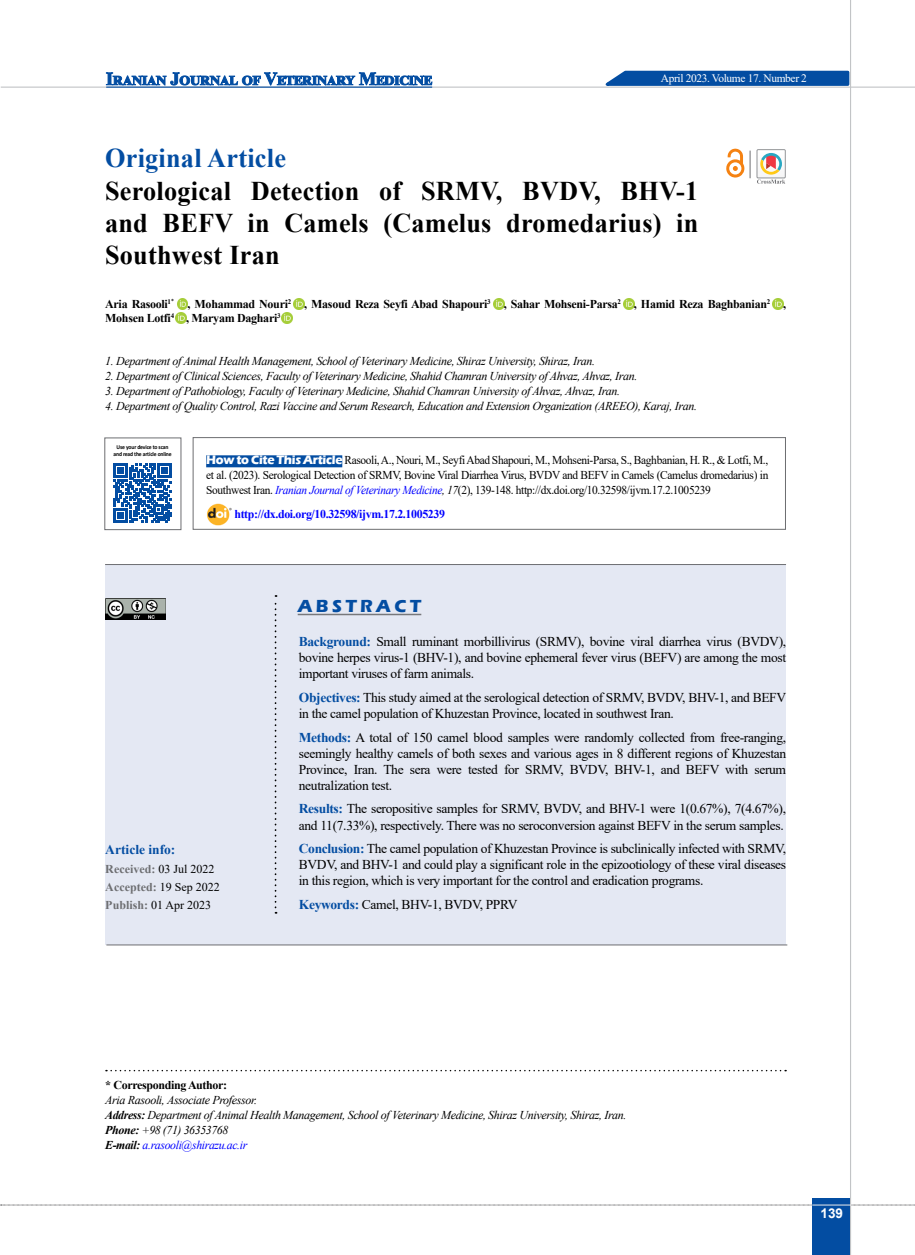
<style>
.page{position:relative;width:915px;height:1255px;background:#fff}
.page>*{position:absolute;margin:0;border:0;box-sizing:border-box;transform-origin:0 0}
.t1{font:700 27px/32.4px "Times New Roman";letter-spacing:.01em;color:#000;text-align:justify}
.t2{font:700 27px "Times New Roman";letter-spacing:.01em;color:#034da2}
.t3{font:700 18px "Eras ITC";color:#034da2}
.t4{font:13.5px/16px "Times New Roman";letter-spacing:-.025em;color:#000;text-align:justify}
.t5{font:700 13.5px "Times New Roman";color:#034da2}
.t6{font:700 13.5px "Arial";color:#fff}
.t7{font:italic 12px/15px "Times New Roman";letter-spacing:-.03em;color:#000}
.t8{font:12px/15px "Times New Roman";letter-spacing:-.03em;color:#000;text-align:justify;scale:.95 1}
.t9{font:700 12px/14.4px "Times New Roman";letter-spacing:-.025em;color:#000}
.t10{font:12px/18.3px "Times New Roman";color:#000}
.t11{font:700 12px "Times New Roman";letter-spacing:-.03em;color:#00f}
.t12{font:11.4px "Times New Roman";letter-spacing:-.03em;color:#fff}
.t13{font:700 6px/7.5px "Calibri";letter-spacing:-.025em;color:#000;text-align:center;scale:.94 1}
.s1{font-family:"Eras ITC";font-weight:700;font-size:12.75px;color:#fff}
.s2{font-style:italic;color:#00f}
.s3{font-style:italic}
.s4{font-weight:700;color:#6d6e71}
.s5{font-weight:700;color:#034da2}
.s6{font-weight:700}
.s7{color:#00f}
</style>
<div class="page">
<svg style="left:1px;top:1204px;width:914px;height:1px"></svg>
<div style="left:812px;top:1198px;width:38px;height:56px;background:#034da2"></div>
<hr style="left:849px;top:0;width:1px;height:1254px;background:#c2c4c6">
<hr style="left:1px;top:87px;width:913px;height:1px;background:#c2c4c6">
<hr style="left:812px;top:1204px;width:38px;height:1px;background:#ebebec">
<svg style="left:597px;top:69px;width:253px;height:18px;background:#3772b4"></svg>
<svg style="left:106px;top:72px;width:326px;height:14px"></svg>
<hr style="left:106px;top:87px;width:326px;height:1px;background:#034da2">
<div style="left:105px;top:564px;width:680px;height:380px;background:#e4e8f3"></div>
<svg style="left:493px;top:298px;width:11px;height:11px"></svg>
<svg style="left:623px;top:298px;width:11px;height:11px"></svg>
<svg style="left:772px;top:298px;width:11px;height:11px"></svg>
<svg style="left:175px;top:298px;width:13px;height:26px"></svg>
<svg style="left:282px;top:298px;width:22px;height:26px"></svg>
<svg style="left:106px;top:1069px;width:679px;height:2px"></svg>
<svg style="left:274px;top:595px;width:2px;height:318px"></svg>
<hr style="left:297px;top:613px;width:124px;height:2px;background:#77787b">
<div style="left:193px;top:437px;width:592px;height:92px;border:1px solid #6d6e71"></div>
<div style="left:206px;top:455px;width:136px;height:12px;background:#034da2"></div>
<img style="left:207px;top:503px;width:25px;height:22px">
<div style="left:104px;top:437px;width:77px;height:93px;border:1px solid #6d6e71"></div>
<svg style="left:113px;top:464px;width:59px;height:58px"></svg>
<hr style="left:105px;top:564px;width:680px;height:1px;background:#6d6e71">
<hr style="left:106px;top:944px;width:681px;height:1px;background:#6d6e71">
<svg style="left:726px;top:149px;width:24px;height:29px"></svg>
<div style="left:756px;top:149px;width:29px;height:29px;border:1px solid #939598"></div>
<svg style="left:756px;top:150px;width:29px;height:34px"></svg>
<img style="left:105px;top:599px;width:60px;height:21px">
<p class="t12" style="left:660px;top:70px;width:148px">April 2023. Volume 17. Number 2</p>
<h1 class="t2" style="left:105px;top:139px;width:182px">Original Article</h1>
<h1 class="t1" style="left:105px;top:173px;width:594px">Serological Detection of SRMV, BVDV, BHV-1 and BEFV in Camels (Camelus dromedarius) in Southwest Iran</h1>
<p class="t9" style="left:105px;top:296px;width:682px">Aria Rasooli<sup>1٭</sup> , Mohammad Nouri<sup>2</sup> , Masoud Reza Seyfi Abad Shapouri<sup>3</sup> , Sahar Mohseni-Parsa<sup>2</sup> , Hamid Reza Baghbanian<sup>2</sup> ,<br>Mohsen Lotfi<sup>4</sup> , Maryam Daghari<sup>3</sup></p>
<p class="t7" style="left:105px;top:353px;width:491px">1. Department of Animal Health Management, School of Veterinary Medicine, Shiraz University, Shiraz, Iran.</p>
<p class="t7" style="left:105px;top:368px;width:533px">2. Department of Clinical Sciences, Faculty of Veterinary Medicine, Shahid Chamran University of Ahvaz, Ahvaz, Iran.</p>
<p class="t7" style="left:105px;top:383px;width:516px">3. Department of Pathobiology, Faculty of Veterinary Medicine, Shahid Chamran University of Ahvaz, Ahvaz, Iran.</p>
<p class="t7" style="left:105px;top:398px;width:593px">4. Department of Quality Control, Razi Vaccine and Serum Research, Education and Extension Organization (AREEO), Karaj, Iran.</p>
<p class="t13" style="left:113px;top:443px;width:63px">Use your device to scan and read the article online</p>
<p class="t8" style="left:206px;top:452px;width:593px"><span class="s1">How to Cite This Article</span> Rasooli, A., Nouri, M., Seyfi Abad Shapouri, M., Mohseni-Parsa, S., Baghbanian, H. R., &amp; Lotfi, M., et al. (2023). Serological Detection of SRMV, Bovine Viral Diarrhea Virus, BVDV and BEFV in Camels (Camelus dromedarius) in Southwest Iran. <span class="s2">Iranian Journal of Veterinary Medicine</span><span class="s3">, 17</span>(2), 139-148. http://dx.doi.org/10.32598/ijvm.17.2.1005239</p>
<p class="t11" style="left:234px;top:505px;width:212px">http://dx.doi.org/10.32598/ijvm.17.2.1005239</p>
<h2 class="t3" style="left:297px;top:595px;width:125px">A B S T R A C T</h2>
<p class="t5" style="left:105px;top:840px;width:72px">Article info:</p>
<p class="t10" style="left:105px;top:859px;width:116px"><span class="s4">Received:</span> 03 Jul 2022<br><span class="s4">Accepted:</span> 19 Sep 2022<br><span class="s4">Publish:</span> 01 Apr 2023</p>
<p class="t4" style="left:299px;top:633px;width:488px"><span class="s5">Background:</span> Small ruminant morbillivirus (SRMV), bovine viral diarrhea virus (BVDV), bovine herpes virus-1 (BHV-1), and bovine ephemeral fever virus (BEFV) are among the most important viruses of farm animals.</p>
<p class="t4" style="left:299px;top:688px;width:488px"><span class="s5">Objectives:</span> This study aimed at the serological detection of SRMV, BVDV, BHV-1, and BEFV in the camel population of Khuzestan Province, located in southwest Iran.</p>
<p class="t4" style="left:299px;top:728px;width:488px"><span class="s5">Methods:</span> A total of 150 camel blood samples were randomly collected from free-ranging, seemingly healthy camels of both sexes and various ages in 8 different regions of Khuzestan Province, Iran. The sera were tested for SRMV, BVDV, BHV-1, and BEFV with serum neutralization test.</p>
<p class="t4" style="left:299px;top:800px;width:488px"><span class="s5">Results:</span> The seropositive samples for SRMV, BVDV, and BHV-1 were 1(0.67%), 7(4.67%), and 11(7.33%), respectively. There was no seroconversion against BEFV in the serum samples.</p>
<p class="t4" style="left:299px;top:840px;width:488px"><span class="s5">Conclusion:</span> The camel population of Khuzestan Province is subclinically infected with SRMV, BVDV, and BHV-1 and could play a significant role in the epizootiology of these viral diseases in this region, which is very important for the control and eradication programs.</p>
<p class="t4" style="left:299px;top:896px;width:220px"><span class="s5">Keywords:</span> Camel, BHV-1, BVDV, PPRV</p>
<p class="t9" style="left:105px;top:1077px;width:123px">* Corresponding Author:</p>
<p class="t7" style="left:105px;top:1091px;width:522px">Aria Rasooli, Associate Professor.<br><span class="s6">Address:</span> Department of Animal Health Management, School of Veterinary Medicine, Shiraz University, Shiraz, Iran.<br><span class="s6">Phone:</span> +98 (71) 36353768<br><span class="s6">E-mail:</span> <span class="s7">a.rasooli@shirazu.ac.ir</span></p>
<p class="t6" style="left:820px;top:1203px;width:24px">139</p>
</div>
